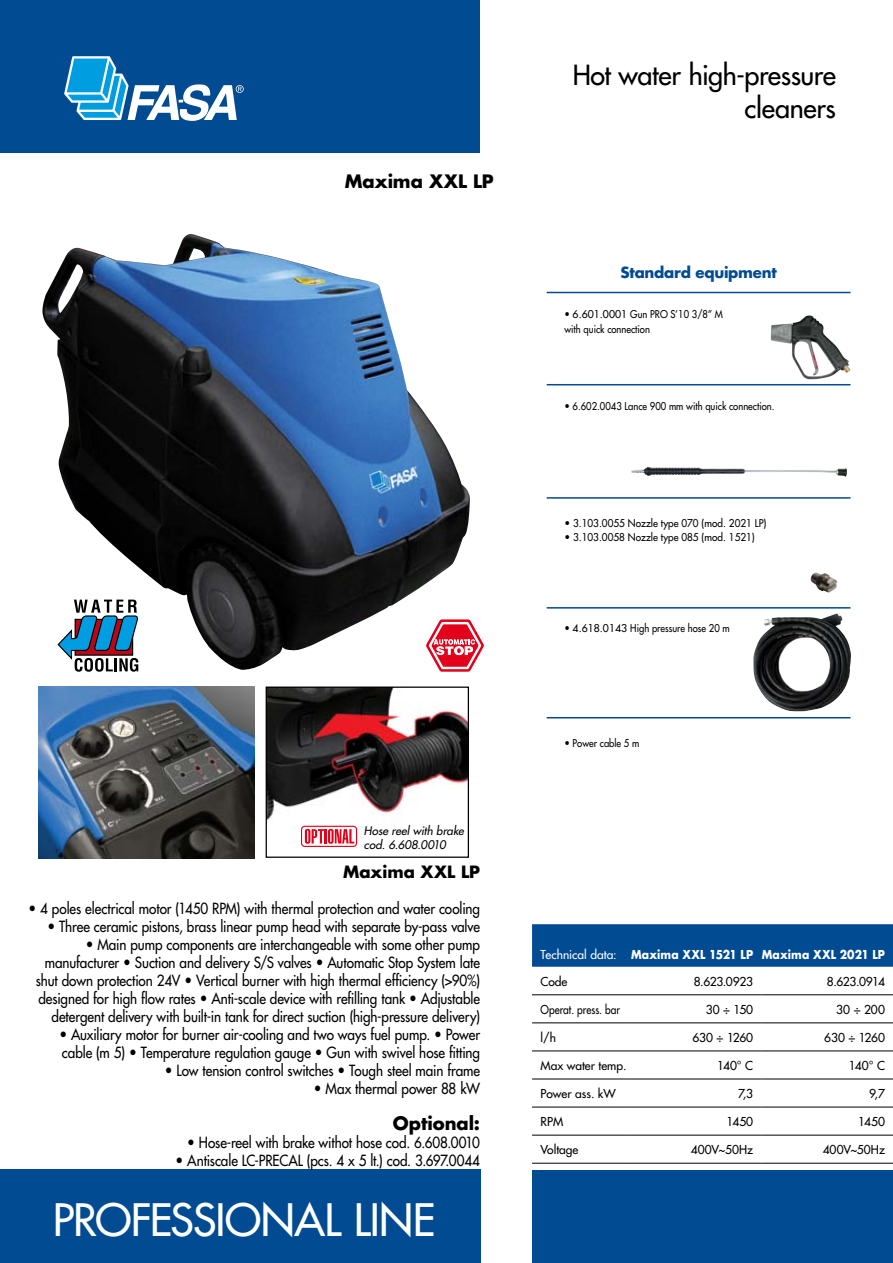
<style>
.page{position:relative;width:893px;height:1263px;background:#fff}
.page>*{position:absolute;margin:0;border:0;box-sizing:border-box;transform-origin:0 0}
.t1{font:500 43.5px "Futura Std";letter-spacing:-.015em;color:#fff}
.t2{font:500 27px/32.4px "Futura Std";letter-spacing:-.015em;color:#000;text-align:right}
.t3{font:700 18px "Futura Std";letter-spacing:-.005em;color:#000}
.t4{font:700 16.5px "Futura Std";color:#000}
.t5{font:500 15px/18px "Futura Std";letter-spacing:-.005em;color:#000;text-align:right;scale:.9 1}
.t6{font:700 15px "Futura Std";letter-spacing:-.015em;color:#004b92}
.t7{font:500 12px "Futura Std";color:#000}
.t8{font:700 12px/26.1px "Futura Std";letter-spacing:.01em;color:#fff;scale:.9 1}
.t9{font:500 12px "Futura Std";color:#000;scale:.85 1}
.t10{font:italic 500 11.55px/14px "Futura Std";color:#000}
.t11{font:500 10.5px/14.4px "Futura Std";color:#000;scale:.9 1}
.t12{font:500 10.5px "Futura Std";color:#000;scale:.95 1}
.s1{font-weight:500}
.s2{font-weight:500;color:#000}
</style>
<div class="page">
<div style="left:532px;top:1170px;width:361px;height:93px;background:#004b92"></div>
<div style="left:0;top:1169px;width:480px;height:94px;background:#004b92"></div>
<div style="left:0;top:0;width:480px;height:153px;background:#004b92"></div>
<svg style="left:64px;top:56px;width:180px;height:65px"></svg>
<svg style="left:439px;top:620px;width:45px;height:52px"></svg>
<svg style="left:75px;top:670px;width:63px;height:2px"></svg>
<img style="left:38px;top:686px;width:216px;height:172px">
<img style="left:268px;top:688px;width:199px;height:139px">
<div style="left:266px;top:686px;width:203px;height:172px;border:1px solid #000"></div>
<div style="left:301px;top:826px;width:56px;height:21px;border:1px solid #e2001a;border-radius:3px"></div>
<svg style="left:305px;top:829px;width:49px;height:15px"></svg>
<div style="left:532px;top:924px;width:361px;height:43px;background:#004b92"></div>
<hr style="left:532px;top:994px;width:98px;height:1px;background:#000">
<hr style="left:630px;top:994px;width:132px;height:1px;background:#000">
<hr style="left:762px;top:994px;width:131px;height:1px;background:#000">
<hr style="left:532px;top:1022px;width:98px;height:1px;background:#000">
<hr style="left:630px;top:1022px;width:132px;height:1px;background:#000">
<hr style="left:762px;top:1022px;width:131px;height:1px;background:#000">
<hr style="left:532px;top:1050px;width:98px;height:1px;background:#000">
<hr style="left:630px;top:1050px;width:132px;height:1px;background:#000">
<hr style="left:762px;top:1050px;width:131px;height:1px;background:#000">
<hr style="left:532px;top:1078px;width:98px;height:1px;background:#000">
<hr style="left:630px;top:1078px;width:132px;height:1px;background:#000">
<hr style="left:762px;top:1078px;width:131px;height:1px;background:#000">
<hr style="left:532px;top:1107px;width:98px;height:1px;background:#000">
<hr style="left:630px;top:1107px;width:132px;height:1px;background:#000">
<hr style="left:762px;top:1107px;width:131px;height:1px;background:#000">
<hr style="left:532px;top:1135px;width:98px;height:1px;background:#000">
<hr style="left:630px;top:1135px;width:132px;height:1px;background:#000">
<hr style="left:762px;top:1135px;width:131px;height:1px;background:#000">
<hr style="left:532px;top:1163px;width:98px;height:1px;background:#000">
<hr style="left:630px;top:1163px;width:132px;height:1px;background:#000">
<hr style="left:762px;top:1163px;width:131px;height:1px;background:#000">
<img style="left:42px;top:234px;width:428px;height:436px">
<hr style="left:547px;top:384px;width:303px;height:1px;background:#004b92">
<hr style="left:547px;top:292px;width:303px;height:1px;background:#004b92">
<hr style="left:547px;top:497px;width:303px;height:2px;background:#004b92">
<hr style="left:547px;top:607px;width:303px;height:2px;background:#004b92">
<hr style="left:547px;top:717px;width:303px;height:1px;background:#004b92">
<img style="left:811px;top:573px;width:26px;height:19px">
<img style="left:753px;top:613px;width:98px;height:98px">
<img style="left:771px;top:315px;width:80px;height:64px">
<img style="left:632px;top:467px;width:215px;height:10px">
<p class="t3" style="left:345px;top:169px;width:151px">Maxima XXL LP</p>
<p class="t10" style="left:364px;top:824px;width:102px">Hose reel with brake cod. 6.608.0010</p>
<p class="t4" style="left:343px;top:860px;width:139px">Maxima XXL LP</p>
<p class="t5" style="left:28px;top:899px;width:503px">• 4 poles electrical motor (1450 RPM) with thermal protection and water cooling</p>
<p class="t5" style="left:48px;top:917px;width:482px">• Three ceramic pistons, brass linear pump head with separate by-pass valve</p>
<p class="t5" style="left:36px;top:935px;width:495px">• Main pump components are interchangeable with some other pump manufacturer • Suction and delivery S/S valves • Automatic Stop System late shut down protection 24V • Vertical burner with high thermal efficiency (&gt;90%) designed for high flow rates • Anti-scale device with refilling tank • Adjustable detergent delivery with built-in tank for direct suction (high-pressure delivery)</p>
<p class="t5" style="left:59px;top:1025px;width:469px;text-align:left">• Auxiliary motor for burner air-cooling and two ways fuel pump. • Power cable (m 5) • Temperature regulation gauge • Gun with swivel hose fitting</p>
<p class="t5" style="left:165px;top:1061px;width:352px">• Low tension control switches • Tough steel main frame</p>
<p class="t5" style="left:314px;top:1079px;width:186px">• Max thermal power 88 kW</p>
<p class="t3" style="left:393px;top:1111px;width:89px">Optional:</p>
<p class="t5" style="left:187px;top:1133px;width:327px">• Hose-reel with brake withot hose cod. 6.608.0010</p>
<p class="t5" style="left:176px;top:1151px;width:340px">• Antiscale LC-PRECAL (pcs. 4 x 5 lt.) cod. 3.697.0044</p>
<h1 class="t1" style="left:53px;top:1193px;width:384px">PROFESSIONAL LINE</h1>
<h2 class="t2" style="left:573px;top:59px;width:265px">Hot water high-pressure cleaners</h2>
<p class="t6" style="left:620px;top:263px;width:158px">Standard equipment</p>
<p class="t11" style="left:564px;top:307px;width:178px">• 6.601.0001 Gun PRO S’10 3/8” M with quick connection</p>
<p class="t11" style="left:564px;top:399px;width:235px">• 6.602.0043 Lance 900 mm with quick connection.</p>
<p class="t12" style="left:564px;top:516px;width:214px">• 3.103.0055 Nozzle type 070 (mod. 2021 LP)</p>
<p class="t12" style="left:564px;top:531px;width:202px">• 3.103.0058 Nozzle type 085 (mod. 1521)</p>
<p class="t11" style="left:564px;top:621px;width:185px">• 4.618.0143 High pressure hose 20 m</p>
<p class="t11" style="left:564px;top:736px;width:85px">• Power cable 5 m</p>
<p class="t8" style="left:541px;top:942px;width:384px"><span class="s1">Technical data:</span> Maxima XXL 1521 LP Maxima XXL 2021 LP<br><span class="s2">Code</span></p>
<p class="t7" style="left:694px;top:973px;width:61px">8.623.0923</p>
<p class="t7" style="left:827px;top:973px;width:60px">8.623.0914</p>
<p class="t9" style="left:541px;top:1002px;width:95px">Operat. press. bar</p>
<p class="t7" style="left:706px;top:1002px;width:49px">30 ÷ 150</p>
<p class="t7" style="left:836px;top:1002px;width:50px">30 ÷ 200</p>
<p class="t7" style="left:541px;top:1030px;width:17px">l/h</p>
<p class="t7" style="left:692px;top:1030px;width:62px">630 ÷ 1260</p>
<p class="t7" style="left:824px;top:1030px;width:62px">630 ÷ 1260</p>
<p class="t7" style="left:541px;top:1058px;width:88px">Max water temp.</p>
<p class="t7" style="left:717px;top:1058px;width:38px">140° C</p>
<p class="t7" style="left:849px;top:1058px;width:38px">140° C</p>
<p class="t7" style="left:541px;top:1086px;width:77px">Power ass. kW</p>
<p class="t7" style="left:738px;top:1086px;width:16px">7,3</p>
<p class="t7" style="left:869px;top:1086px;width:17px">9,7</p>
<p class="t7" style="left:541px;top:1114px;width:24px">RPM</p>
<p class="t7" style="left:726px;top:1114px;width:28px">1450</p>
<p class="t7" style="left:858px;top:1114px;width:28px">1450</p>
<p class="t7" style="left:541px;top:1142px;width:39px">Voltage</p>
<p class="t7" style="left:691px;top:1142px;width:64px">400V~50Hz</p>
<p class="t7" style="left:823px;top:1142px;width:64px">400V~50Hz</p>
</div>
